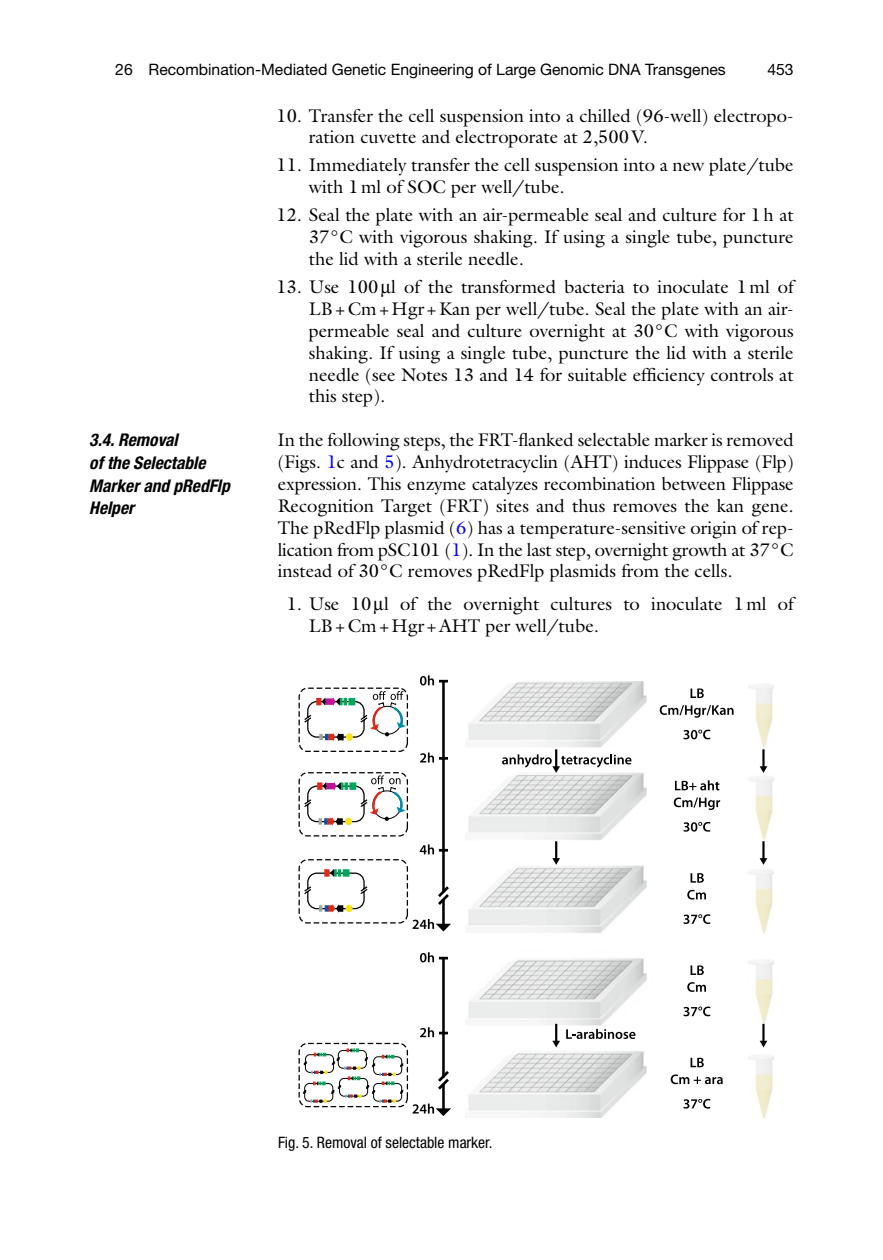
<style>
.page{position:relative;width:883px;height:1260px;background:#fff}
.page>*{position:absolute;margin:0;border:0;box-sizing:border-box;transform-origin:0 0}
.t1{font:18.38px/21.9px "Galliard";color:#000}
.t2{font:italic 700 condensed 17.5px/22.8px "Helvetica Neue";color:#000}
.t3{font:15.75px "Helvetica Neue";color:#000}
.t4{font:condensed 15.75px "Helvetica Neue";color:#000}
.s1{color:#0000fa}
</style>
<div class="page">
<img style="left:468px;top:681px;width:305px;height:436px">
<div style="left:299px;top:772px;width:109px;height:65px;border:1px dashed #000;border-radius:9px"></div>
<svg style="left:304px;top:775px;width:104px;height:51px"></svg>
<div style="left:299px;top:688px;width:109px;height:64px;border:1px dashed #000;border-radius:9px"></div>
<svg style="left:304px;top:691px;width:104px;height:50px"></svg>
<svg style="left:566px;top:1029px;width:70px;height:10px"></svg>
<svg style="left:552px;top:1024px;width:8px;height:23px"></svg>
<svg style="left:502px;top:749px;width:129px;height:24px"></svg>
<svg style="left:552px;top:841px;width:8px;height:24px"></svg>
<div style="left:299px;top:859px;width:109px;height:65px;border:1px dashed #000;border-radius:9px"></div>
<svg style="left:304px;top:869px;width:64px;height:44px"></svg>
<div style="left:299px;top:1043px;width:109px;height:64px;border:1px dashed #000;border-radius:9px"></div>
<svg style="left:303px;top:1048px;width:101px;height:55px"></svg>
<svg style="left:420px;top:675px;width:28px;height:10px"></svg>
<hr style="left:442px;top:681px;width:3px;height:211px;background:#000">
<svg style="left:420px;top:753px;width:28px;height:10px"></svg>
<hr style="left:442px;top:900px;width:3px;height:25px;background:#000">
<svg style="left:420px;top:844px;width:29px;height:64px"></svg>
<svg style="left:413px;top:919px;width:38px;height:12px"></svg>
<svg style="left:420px;top:952px;width:28px;height:10px"></svg>
<hr style="left:442px;top:958px;width:3px;height:120px;background:#000">
<hr style="left:442px;top:1084px;width:3px;height:25px;background:#000">
<svg style="left:420px;top:1027px;width:29px;height:65px"></svg>
<svg style="left:413px;top:1104px;width:38px;height:12px"></svg>
<svg style="left:691px;top:688px;width:13px;height:10px"></svg>
<svg style="left:660px;top:705px;width:74px;height:13px"></svg>
<svg style="left:683px;top:730px;width:27px;height:9px"></svg>
<svg style="left:675px;top:780px;width:44px;height:10px"></svg>
<svg style="left:674px;top:797px;width:46px;height:13px"></svg>
<svg style="left:683px;top:822px;width:27px;height:10px"></svg>
<svg style="left:691px;top:873px;width:13px;height:10px"></svg>
<svg style="left:687px;top:890px;width:19px;height:10px"></svg>
<svg style="left:683px;top:914px;width:27px;height:10px"></svg>
<svg style="left:691px;top:965px;width:13px;height:10px"></svg>
<svg style="left:687px;top:982px;width:19px;height:10px"></svg>
<svg style="left:683px;top:1007px;width:27px;height:9px"></svg>
<svg style="left:691px;top:1058px;width:13px;height:9px"></svg>
<svg style="left:671px;top:1074px;width:52px;height:10px"></svg>
<svg style="left:683px;top:1099px;width:27px;height:10px"></svg>
<hr style="left:762px;top:749px;width:3px;height:18px;background:#000">
<svg style="left:760px;top:766px;width:7px;height:7px"></svg>
<hr style="left:762px;top:841px;width:3px;height:18px;background:#000">
<svg style="left:760px;top:858px;width:7px;height:7px"></svg>
<hr style="left:762px;top:1024px;width:3px;height:18px;background:#000">
<svg style="left:760px;top:1041px;width:7px;height:6px"></svg>
<p class="t3" style="left:115px;top:60px;width:612px">26 Recombination-Mediated Genetic Engineering of Large Genomic DNA Transgenes</p>
<p class="t3" style="left:767px;top:60px;width:28px">453</p>
<p class="t1" style="left:309px;top:104px;width:486px;text-indent:-33px">10. Transfer the cell suspension into a chilled (96-well) electropo&shy;ration cuvette and electroporate at 2,500V.</p>
<p class="t1" style="left:309px;top:154px;width:486px;text-indent:-33px">11. Immediately transfer the cell suspension into a new plate/tube with 1ml of SOC per well/tube.</p>
<p class="t1" style="left:309px;top:204px;width:486px;text-align:justify;text-indent:-33px">12. Seal the plate with an air-permeable seal and culture for 1h at 37°C with vigorous shaking. If using a single tube, puncture the lid with a sterile needle.</p>
<p class="t1" style="left:309px;top:276px;width:486px;text-align:justify;text-indent:-33px">13. Use 100 l of the transformed bacteria to inoculate 1ml of LB+Cm+Hgr+Kan per well/tube. Seal the plate with an air&shy;permeable seal and culture overnight at 30°C with vigorous shaking. If using a single tube, puncture the lid with a sterile needle (see Notes 13 and 14 for suitable efficiency controls at this step).</p>
<p class="t1" style="left:278px;top:429px;width:518px;text-align:justify">In the following steps, the FRT-flanked selectable marker is removed (Figs. <span class="s1">1</span>c and <span class="s1">5</span>). Anhydrotetracyclin (AHT) induces Flippase (Flp) expression. This enzyme catalyzes recombination between Flippase Recognition Target (FRT) sites and thus removes the kan gene.<br>The pRedFlp plasmid (<span class="s1">6</span>) has a temperature-sensitive origin of rep&shy;lication from pSC101 (<span class="s1">1</span>). In the last step, overnight growth at 37°C instead of 30°C removes pRedFlp plasmids from the cells.</p>
<p class="t1" style="left:309px;top:593px;width:486px;text-indent:-22px">1. Use 10 l of the overnight cultures to inoculate 1ml of<br>LB+Cm+Hgr+AHT per well/tube.</p>
<p class="t2" style="left:89px;top:428px;width:142px">3.4. Removal<br>of the Selectable<br>Marker and pRedFlp<br>Helper</p>
<p class="t4" style="left:278px;top:1134px;width:216px">Fig. 5. Removal of selectable marker.</p>
</div>
